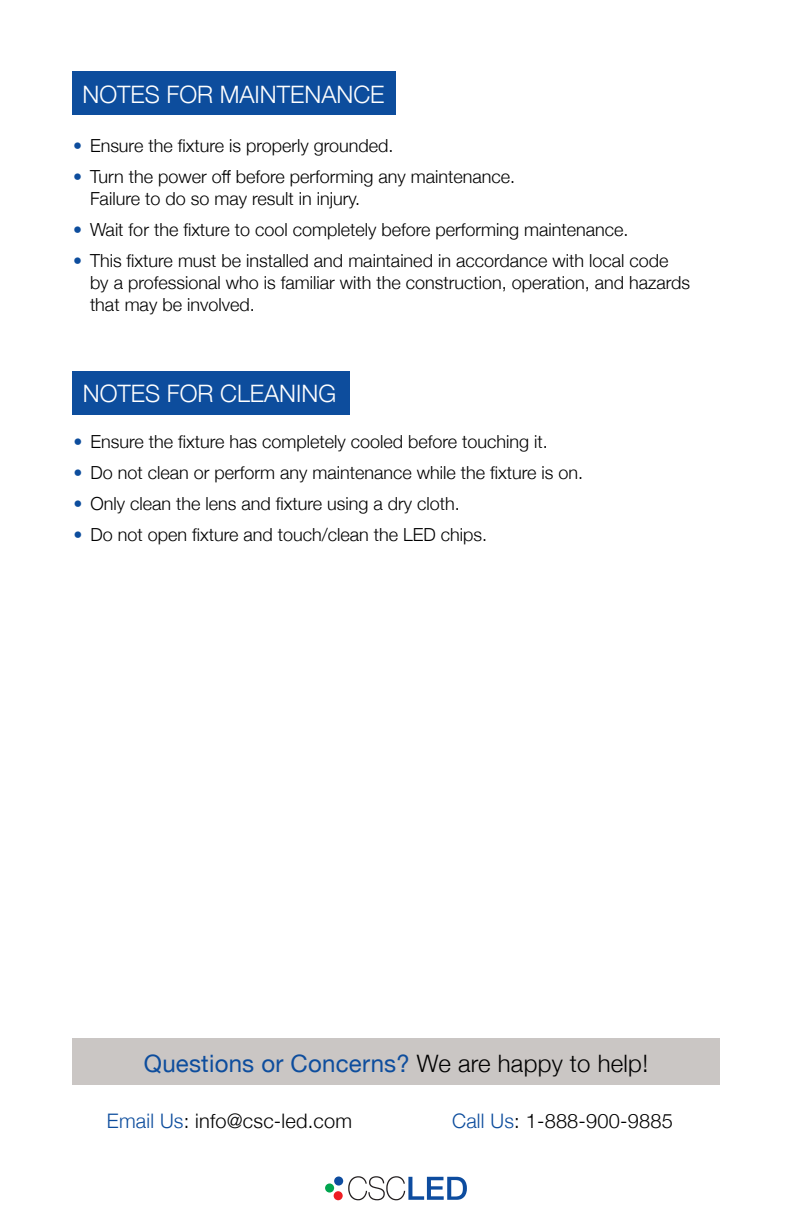
<style>
.page{position:relative;width:792px;height:1224px;background:#fff}
.page>*{position:absolute;margin:0;border:0;box-sizing:border-box;transform-origin:0 0}
.t1{font:24px "Helvetica Neue";letter-spacing:.01em;color:#0d4d9d}
.t2{font:300 24px "Helvetica Neue";color:#fff}
.t3{font:300 20px "Helvetica Neue";letter-spacing:.01em;color:#000}
.t4{font:300 18px/22px "Helvetica Neue";color:#000}
.s1{color:#0d4d9d}
.s2{font-weight:300;color:#000}
</style>
<div class="page">
<div style="left:72px;top:1038px;width:648px;height:47px;background:#cac6c4"></div>
<div style="left:72px;top:371px;width:277px;height:43px;background:#0d4d9d"></div>
<svg style="left:348px;top:1176px;width:119px;height:24px"></svg>
<div style="left:325px;top:1183px;width:9px;height:10px;background:#00a54f;border-radius:50%"></div>
<div style="left:334px;top:1191px;width:9px;height:9px;background:#ee1d23;border-radius:50%"></div>
<div style="left:334px;top:1176px;width:9px;height:10px;background:#0d4c9f;border-radius:50%"></div>
<div style="left:72px;top:72px;width:324px;height:43px;background:#0d4d9d"></div>
<p class="t2" style="left:82px;top:75px;width:304px">NOTES FOR MAINTENANCE</p>
<p class="t4" style="left:73px;top:134px;width:322px"><span class="s1">•</span> Ensure the fixture is properly grounded.</p>
<p class="t4" style="left:90px;top:165px;width:427px;text-indent:-17px"><span class="s1">•</span> Turn the power off before performing any maintenance.<br>Failure to do so may result in injury.</p>
<p class="t4" style="left:73px;top:218px;width:557px"><span class="s1">•</span> Wait for the fixture to cool completely before performing maintenance.</p>
<p class="t4" style="left:90px;top:249px;width:602px;text-indent:-17px"><span class="s1">•</span> This fixture must be installed and maintained in accordance with local code by a professional who is familiar with the construction, operation, and hazards that may be involved.</p>
<p class="t2" style="left:83px;top:374px;width:255px">NOTES FOR CLEANING</p>
<p class="t4" style="left:73px;top:429px;width:476px"><span class="s1">•</span> Ensure the fixture has completely cooled before touching it.</p>
<p class="t4" style="left:73px;top:460px;width:511px"><span class="s1">•</span> Do not clean or perform any maintenance while the fixture is on.</p>
<p class="t4" style="left:73px;top:491px;width:388px"><span class="s1">•</span> Only clean the lens and fixture using a dry cloth.</p>
<p class="t4" style="left:73px;top:522px;width:415px"><span class="s1">•</span> Do not open fixture and touch/clean the LED chips.</p>
<p class="t1" style="left:144px;top:1047px;width:506px">Questions or Concerns? <span class="s2">We are happy to help!</span></p>
<p class="t3" style="left:107px;top:1104px;width:247px"><span class="s1">Email Us</span>: info@csc-led.com</p>
<p class="t3" style="left:452px;top:1104px;width:222px"><span class="s1">Call Us</span>: 1-888-900-9885</p>
</div>
